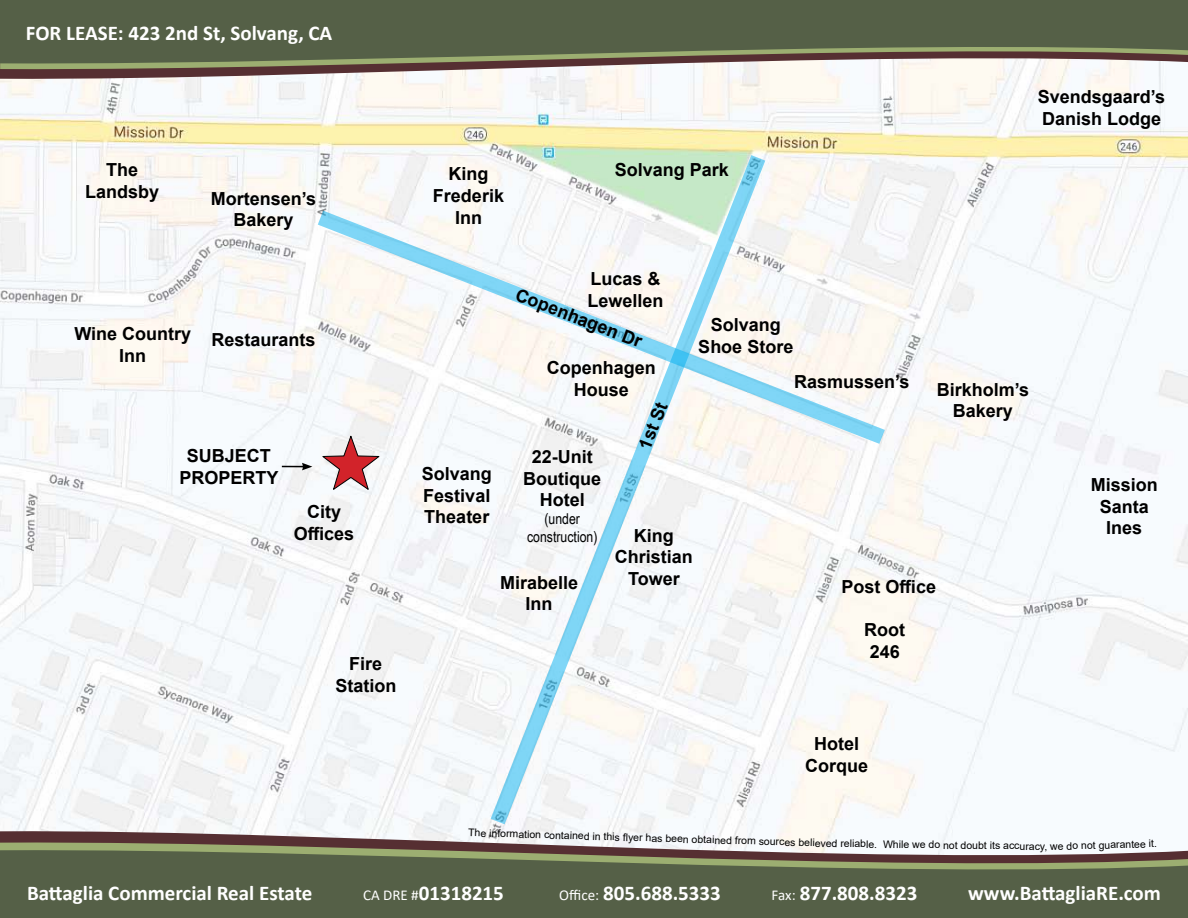
<style>
.page{position:relative;width:1188px;height:918px;background:#fff}
.page>*{position:absolute;margin:0;border:0;box-sizing:border-box;transform-origin:0 0}
.t1{font:700 21px "Calibri";color:#fff}
.t2{font:700 18px/21.6px "Arial";color:#000;text-align:center}
.t3{font:15px/18px "Arial Narrow";color:#000;text-align:center}
.t4{font:10.5px "Arial";color:#000}
.s1{font-weight:400;font-size:15px}
</style>
<div class="page">
<img style="left:0;top:81px;width:1188px;height:748px">
<svg style="left:0;top:829px;width:953px;height:12px;fill:#f5f8f8"></svg>
<svg style="left:0;top:841px;width:946px;height:7px"></svg>
<svg style="left:0;top:848px;width:1188px;height:54px;background:#636a51"></svg>
<svg style="left:0;top:71px;width:1166px;height:10px;fill:#f8f8f1"></svg>
<svg style="left:0;top:65px;width:1164px;height:6px"></svg>
<svg style="left:0;top:15px;width:1188px;height:50px;background:#626950"></svg>
<div style="left:0;top:0;width:1188px;height:15px;background:#556047"></div>
<div style="left:0;top:902px;width:1188px;height:16px;background:#556047"></div>
<svg style="left:321px;top:445px;width:60px;height:46px"></svg>
<svg style="left:316px;top:209px;width:570px;height:236px"></svg>
<svg style="left:489px;top:149px;width:278px;height:681px"></svg>
<svg style="left:282px;top:463px;width:30px;height:7px"></svg>
<p class="t1" style="left:26px;top:18px;width:308px">FOR LEASE: 423 2nd St, Solvang, CA</p>
<p class="t2" style="left:85px;top:159px;width:76px">The<br>Landsby</p>
<p class="t2" style="left:211px;top:188px;width:107px">Mortensen’s<br>Bakery</p>
<p class="t2" style="left:74px;top:323px;width:118px">Wine Country<br>Inn</p>
<p class="t2" style="left:212px;top:329px;width:106px">Restaurants</p>
<p class="t2" style="left:179px;top:446px;width:101px">SUBJECT<br>PROPERTY</p>
<p class="t2" style="left:294px;top:501px;width:62px">City<br>Offices</p>
<p class="t2" style="left:335px;top:653px;width:63px">Fire<br>Station</p>
<p class="t2" style="left:433px;top:163px;width:73px">King<br>Frederik<br>Inn</p>
<p class="t2" style="left:615px;top:159px;width:116px">Solvang Park</p>
<p class="t2" style="left:1038px;top:86px;width:129px;text-align:left">Svendsgaard’s<br>Danish Lodge</p>
<p class="t2" style="left:422px;top:463px;width:72px;text-align:justify">Solvang Festival Theater</p>
<p class="t2" style="left:588px;top:268px;width:78px;text-align:left">Lucas &amp;<br>Lewellen</p>
<p class="t2" style="left:520px;top:284px;width:136px;rotate:21deg">Copenhagen Dr</p>
<p class="t2" style="left:698px;top:315px;width:97px">Solvang<br>Shoe Store</p>
<p class="t2" style="left:547px;top:357px;width:111px">Copenhagen<br>House</p>
<p class="t2" style="left:523px;top:446px;width:79px">22-Unit<br>Boutique<br>Hotel</p>
<p class="t3" style="left:527px;top:509px;width:72px">(under construction)</p>
<p class="t2" style="left:500px;top:572px;width:80px">Mirabelle<br>Inn</p>
<p class="t2" style="left:634px;top:445px;width:51px;rotate:-69deg">1st St</p>
<p class="t2" style="left:615px;top:525px;width:80px">King<br>Christian<br>Tower</p>
<p class="t2" style="left:794px;top:371px;width:117px">Rasmussen’s</p>
<p class="t2" style="left:937px;top:379px;width:94px">Birkholm’s<br>Bakery</p>
<p class="t2" style="left:842px;top:576px;width:96px">Post Office</p>
<p class="t2" style="left:864px;top:619px;width:42px">Root<br>246</p>
<p class="t2" style="left:1091px;top:474px;width:69px">Mission<br>Santa<br>Ines</p>
<p class="t2" style="left:805px;top:733px;width:64px">Hotel<br>Corque</p>
<p class="t4" style="left:469px;top:824px;width:371px;rotate:2deg">The information contained in this f yer has been obtained from sources believed</p>
<p class="t4" style="left:841px;top:836px;width:208px;rotate:1deg">reliable. While we do not doubt its accuracy,</p>
<p class="t4" style="left:1050px;top:839px;width:108px;rotate:-1deg">we do not guarantee it.</p>
<p class="t1" style="left:27px;top:878px;width:287px">Battaglia Commercial Real Estate</p>
<p class="t1" style="left:363px;top:878px;width:142px"><span class="s1">CA DRE #</span>01318215</p>
<p class="t1" style="left:559px;top:878px;width:163px"><span class="s1">Office:</span> 805.688.5333</p>
<p class="t1" style="left:772px;top:878px;width:147px"><span class="s1">Fax:</span> 877.808.8323</p>
<p class="t1" style="left:968px;top:878px;width:194px">www.BattagliaRE.com</p>
</div>
